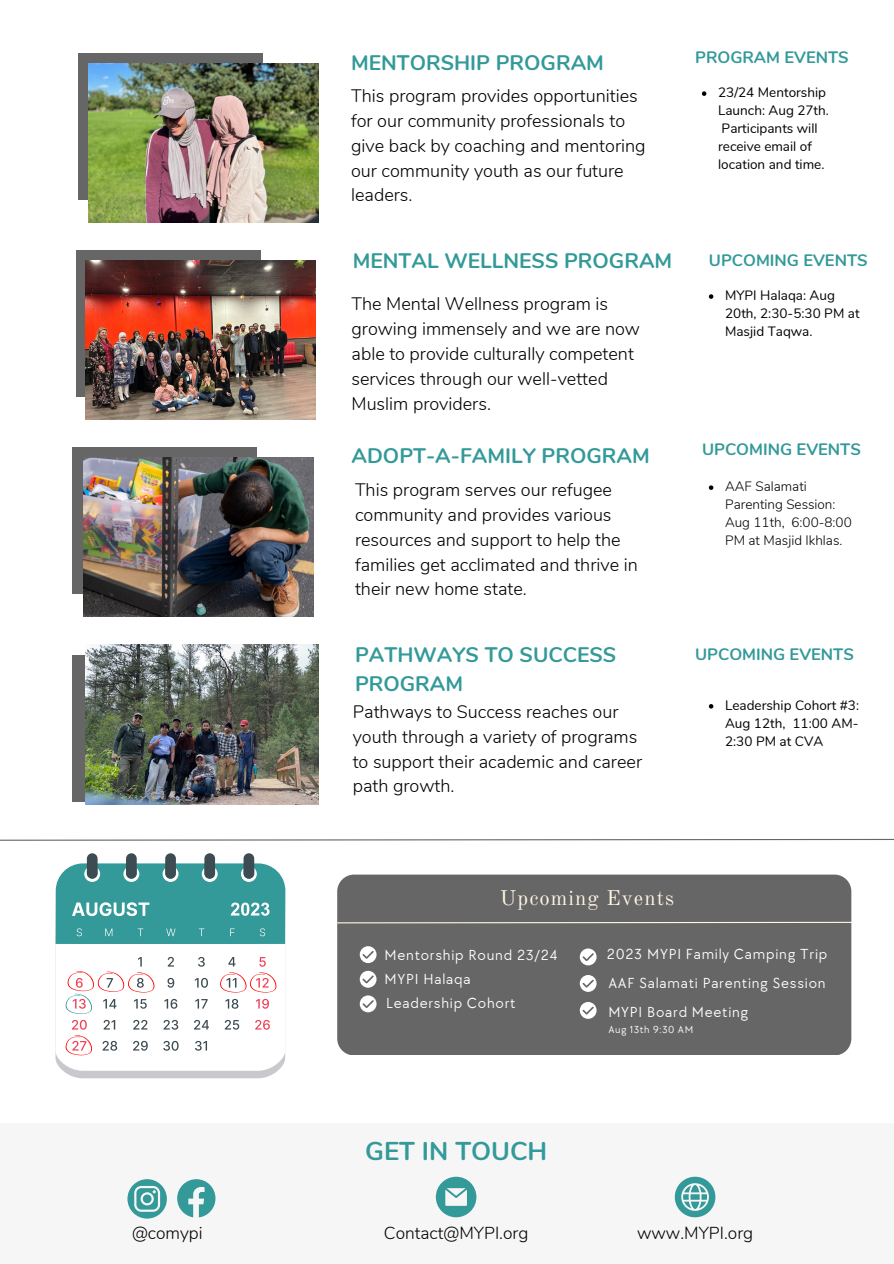
<style>
.page{position:relative;width:894px;height:1264px;background:#fff}
.page>*{position:absolute;margin:0;border:0;box-sizing:border-box;transform-origin:0 0}
.t1{font:700 25.65px "Nunito";color:#399}
.t2{font:700 21px/29.2px "Nunito";color:#399}
.t3{font:20.7px "Old Standard";letter-spacing:.05em;color:#fff6e4}
.t4{font:300 18px/24.8px "Nunito";color:#000}
.t5{font:300 17.25px "Nunito";color:#000}
.t6{font:700 16.5px "Nunito";color:#399}
.t7{font:15px "TT Chocolates";letter-spacing:.05em;color:#fff}
.t8{font:13.5px/18px "Nunito";color:#000}
.t9{font:300 13.5px/18px "Nunito";color:#000}
.t10{font:10.5px "TT Chocolates";letter-spacing:.05em;color:#fff}
</style>
<div class="page">
<div style="left:78px;top:53px;width:185px;height:147px;background:#666"></div>
<img style="left:88px;top:64px;width:230px;height:158px">
<div style="left:76px;top:250px;width:184px;height:147px;background:#666"></div>
<img style="left:86px;top:261px;width:229px;height:158px">
<div style="left:0;top:1123px;width:893px;height:140px;background:#f6f6f6"></div>
<svg style="left:435px;top:1176px;width:41px;height:41px"></svg>
<svg style="left:674px;top:1176px;width:41px;height:41px"></svg>
<svg style="left:177px;top:1179px;width:38px;height:38px"></svg>
<svg style="left:127px;top:1179px;width:40px;height:39px"></svg>
<div style="left:72px;top:447px;width:184px;height:147px;background:#666"></div>
<img style="left:84px;top:458px;width:229px;height:158px">
<div style="left:72px;top:655px;width:184px;height:146px;background:#666"></div>
<img style="left:86px;top:644px;width:233px;height:160px">
<div style="left:337px;top:874px;width:514px;height:181px;background:#666;border-radius:17px"></div>
<svg style="left:579px;top:975px;width:17px;height:16px"></svg>
<svg style="left:359px;top:995px;width:17px;height:17px"></svg>
<svg style="left:359px;top:970px;width:17px;height:17px"></svg>
<svg style="left:337px;top:921px;width:516px;height:3px"></svg>
<svg style="left:359px;top:946px;width:17px;height:17px"></svg>
<svg style="left:579px;top:1002px;width:17px;height:16px"></svg>
<svg style="left:579px;top:948px;width:17px;height:17px"></svg>
<svg style="left:0;top:838px;width:893px;height:3px"></svg>
<div style="left:87px;top:853px;width:10px;height:25px;background:#3d4c52;border-radius:5px"></div>
<div style="left:126px;top:853px;width:11px;height:25px;background:#3d4c52;border-radius:5px"></div>
<div style="left:165px;top:853px;width:11px;height:25px;background:#3d4c52;border-radius:5px"></div>
<div style="left:243px;top:853px;width:11px;height:25px;background:#3d4c52;border-radius:5px"></div>
<div style="left:204px;top:853px;width:11px;height:25px;background:#3d4c52;border-radius:5px"></div>
<svg style="left:701px;top:91px;width:5px;height:5px"></svg>
<svg style="left:708px;top:294px;width:5px;height:5px"></svg>
<svg style="left:708px;top:485px;width:5px;height:5px"></svg>
<svg style="left:708px;top:704px;width:5px;height:4px"></svg>
<svg style="left:55px;top:863px;width:230px;height:215px"></svg>
<p class="t2" style="left:351px;top:49px;width:254px">MENTORSHIP PROGRAM</p>
<p class="t4" style="left:351px;top:84px;width:296px">This program provides opportunities for our community professionals to give back by coaching and mentoring our community youth as our future leaders.</p>
<p class="t2" style="left:352px;top:246px;width:321px">MENTAL WELLNESS PROGRAM</p>
<p class="t4" style="left:351px;top:292px;width:290px">The Mental Wellness program is growing immensely and we are now able to provide culturally competent services through our well-vetted<br>Muslim providers.</p>
<p class="t2" style="left:351px;top:441px;width:300px">ADOPT-A-FAMILY PROGRAM</p>
<p class="t4" style="left:355px;top:478px;width:284px">This program serves our refugee community and provides various resources and support to help the families get acclimated and thrive in their new home state.</p>
<p class="t2" style="left:355px;top:640px;width:262px">PATHWAYS TO SUCCESS<br>PROGRAM</p>
<p class="t4" style="left:352px;top:699px;width:291px">Pathways to Success reaches our youth through a variety of programs to support their academic and career path growth.</p>
<p class="t6" style="left:695px;top:46px;width:155px">PROGRAM EVENTS</p>
<p class="t8" style="left:718px;top:84px;width:112px">23/24 Mentorship<br>Launch: Aug 27th.<br>Participants will receive email of location and time.</p>
<p class="t6" style="left:708px;top:249px;width:160px">UPCOMING EVENTS</p>
<p class="t8" style="left:725px;top:286px;width:136px">MYPI Halaqa: Aug<br>20th, 2:30-5:30 PM at<br>Masjid Taqwa.</p>
<p class="t6" style="left:702px;top:439px;width:160px">UPCOMING EVENTS</p>
<p class="t9" style="left:725px;top:477px;width:128px">AAF Salamati<br>Parenting Session:<br>Aug 11th, 6:00-8:00<br>PM at Masjid Ikhlas.</p>
<p class="t6" style="left:695px;top:643px;width:160px">UPCOMING EVENTS</p>
<p class="t8" style="left:725px;top:696px;width:135px;text-align:justify">Leadership Cohort #3:<br>Aug 12th, 11:00 AM-2:30 PM at CVA</p>
<p class="t3" style="left:499px;top:885px;width:176px">Upcoming Events</p>
<p class="t7" style="left:384px;top:946px;width:174px">Mentorship Round 23/24</p>
<p class="t7" style="left:606px;top:945px;width:222px">2023 MYPI Family Camping Trip</p>
<p class="t7" style="left:608px;top:974px;width:219px">AAF Salamati Parenting Session</p>
<p class="t7" style="left:608px;top:1003px;width:141px">MYPI Board Meeting</p>
<p class="t10" style="left:608px;top:1023px;width:86px">Aug 13th 9:30 AM</p>
<p class="t7" style="left:384px;top:970px;width:87px">MYPI Halaqa</p>
<p class="t7" style="left:386px;top:994px;width:131px">Leadership Cohort</p>
<p class="t1" style="left:365px;top:1134px;width:183px">GET IN TOUCH</p>
<p class="t5" style="left:132px;top:1221px;width:72px">@comypi</p>
<p class="t5" style="left:384px;top:1221px;width:146px">Contact@MYPI.org</p>
<p class="t5" style="left:637px;top:1221px;width:118px">www.MYPI.org</p>
</div>
